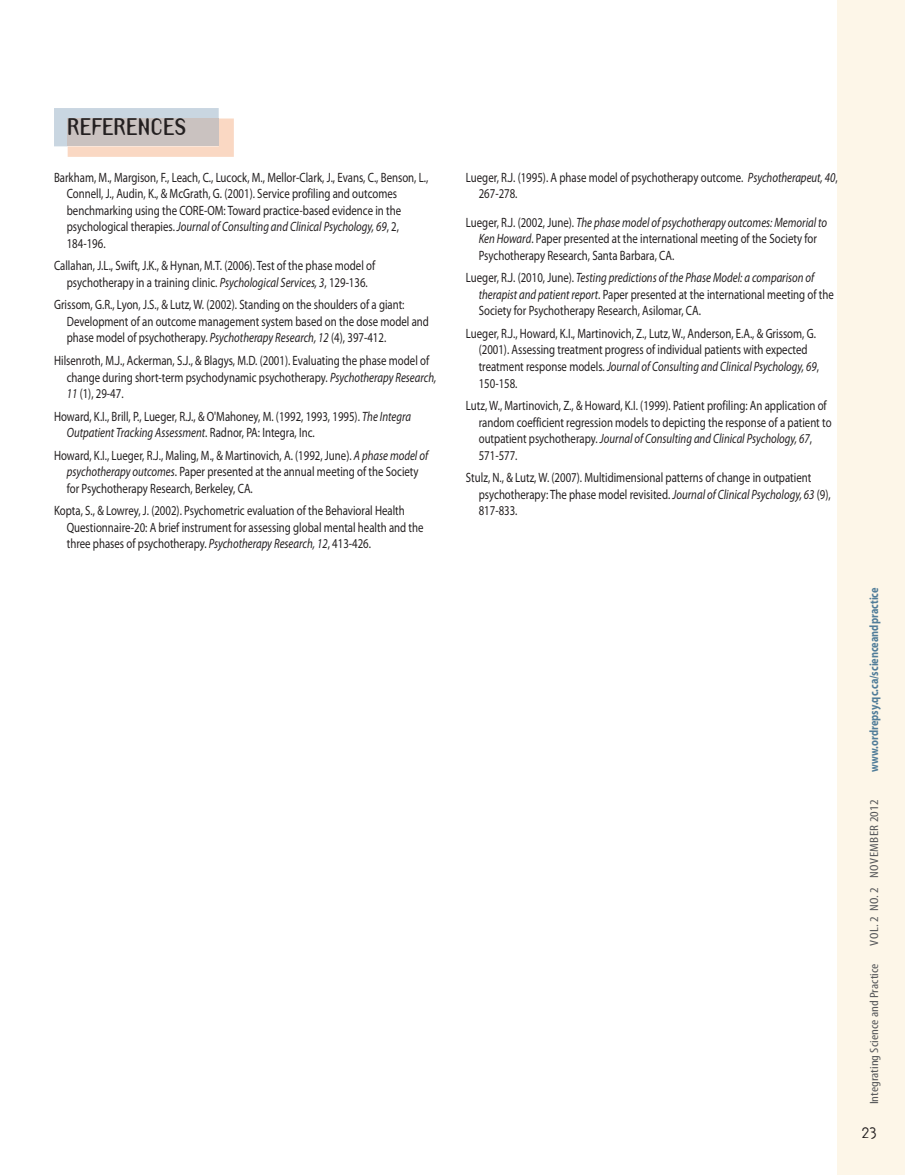
<style>
.page{position:relative;width:905px;height:1175px;background:#fff}
.page>*{position:absolute;margin:0;border:0;box-sizing:border-box;transform-origin:0 0}
.t1{font:700 21px "Template Gothic";color:#231f20}
.t2{font:15px "Template Gothic";color:#231f20}
.t3{font:13.5px/16.5px "Myriad Pro";color:#231f20;scale:.8 1}
.t4{font:700 12.15px "Myriad Pro";color:#517d99;scale:.85 1}
.t5{font:condensed 12px "Myriad Pro";color:#57585a;scale:1.2 1}
.t6{font:condensed 12px "Myriad Pro";letter-spacing:.03em;color:#57585a;scale:1.2 1}
.s1{font-style:italic}
</style>
<div class="page">
<div style="left:837px;top:0;width:67px;height:1174px;background:#fdf6e8"></div>
<svg style="left:54px;top:108px;width:180px;height:49px;background:#e4dad5"></svg>
<div style="left:68px;top:118px;width:151px;height:28px;background:#cac2c0"></div>
<h1 class="t1" style="left:67px;top:116px;width:121px">REFERENCES</h1>
<p class="t3" style="left:67px;top:170px;width:453px;text-indent:-13px">Barkham, M., Margison, F., Leach, C., Lucock, M., Mellor-Clark, J., Evans, C., Benson, L., Connell, J., Audin, K., &amp; McGrath, G. (2001). Service profiling and outcomes benchmarking using the CORE-OM: Toward practice-based evidence in the psychological therapies. <span class="s1">Journal of Consulting and Clinical Psychology, 69</span>, 2, 184-196.</p>
<p class="t3" style="left:54px;top:259px;width:403px;text-align:center">Callahan, J.L., Swift, J.K., &amp; Hynan, M.T. (2006). Test of the phase model of psychotherapy in a training clinic. <span class="s1">Psychological Services, 3</span>, 129-136.</p>
<p class="t3" style="left:67px;top:298px;width:454px;text-indent:-13px">Grissom, G.R., Lyon, J.S., &amp; Lutz, W. (2002). Standing on the shoulders of a giant:<br>Development of an outcome management system based on the dose model and phase model of psychotherapy. <span class="s1">Psychotherapy Research, 12</span> (4), 397-412.</p>
<p class="t3" style="left:67px;top:353px;width:463px;text-indent:-13px">Hilsenroth, M.J., Ackerman, S.J., &amp; Blagys, M.D. (2001). Evaluating the phase model of change during short-term psychodynamic psychotherapy. <span class="s1">Psychotherapy Research,<br>11</span> (1), 29-47.</p>
<p class="t3" style="left:67px;top:409px;width:432px;text-indent:-13px">Howard, K.I., Brill, P., Lueger, R.J., &amp; O'Mahoney, M. (1992, 1993, 1995). <span class="s1">The Integra<br>Outpatient Tracking Assessment</span>. Radnor, PA: Integra, Inc.</p>
<p class="t3" style="left:67px;top:448px;width:453px;text-indent:-13px">Howard, K.I., Lueger, R.J., Maling, M., &amp; Martinovich, A. (1992, June). <span class="s1">A phase model of psychotherapy outcomes</span>. Paper presented at the annual meeting of the Society for Psychotherapy Research, Berkeley, CA.</p>
<p class="t3" style="left:67px;top:503px;width:447px;text-indent:-13px">Kopta, S., &amp; Lowrey, J. (2002). Psychometric evaluation of the Behavioral Health<br>Questionnaire-20: A brief instrument for assessing global mental health and the three phases of psychotherapy. <span class="s1">Psychotherapy Research, 12</span>, 413-426.</p>
<p class="t3" style="left:478px;top:170px;width:450px;text-indent:-13px">Lueger, R.J. (1995). A phase model of psychotherapy outcome. <span class="s1">Psychotherapeut, 40</span>,<br>267-278.</p>
<p class="t3" style="left:478px;top:215px;width:437px;text-indent:-13px">Lueger, R.J. (2002, June). <span class="s1">The phase model of psychotherapy outcomes: Memorial to<br>Ken Howard</span>. Paper presented at the international meeting of the Society for<br>Psychotherapy Research, Santa Barbara, CA.</p>
<p class="t3" style="left:478px;top:271px;width:445px;text-indent:-13px">Lueger, R.J. (2010, June). <span class="s1">Testing predictions of the Phase Model: a comparison of therapist and patient report</span>. Paper presented at the international meeting of the<br>Society for Psychotherapy Research, Asilomar, CA.</p>
<p class="t3" style="left:478px;top:326px;width:427px;text-indent:-13px">Lueger, R.J., Howard, K.I., Martinovich, Z., Lutz, W., Anderson, E.A., &amp; Grissom, G. (2001). Assessing treatment progress of individual patients with expected treatment response models. <span class="s1">Journal of Consulting and Clinical Psychology, 69</span>, 150-158.</p>
<p class="t3" style="left:478px;top:398px;width:442px;text-indent:-13px">Lutz, W., Martinovich, Z., &amp; Howard, K.I. (1999). Patient profiling: An application of random coefficient regression models to depicting the response of a patient to outpatient psychotherapy. <span class="s1">Journal of Consulting and Clinical Psychology, 67</span>, 571-577.</p>
<p class="t3" style="left:478px;top:470px;width:441px;text-indent:-13px">Stulz, N., &amp; Lutz, W. (2007). Multidimensional patterns of change in outpatient psychotherapy: The phase model revisited. <span class="s1">Journal of Clinical Psychology, 63</span> (9),<br>817-833.</p>
<p class="t4" style="left:869px;top:772px;width:219px;rotate:-90deg">www.ordrepsy.qc.ca/scienceandpractice</p>
<p class="t6" style="left:869px;top:945px;width:123px;rotate:-90deg">Vol.2 no.2 noVember 2012</p>
<p class="t5" style="left:869px;top:1104px;width:119px;rotate:-90deg">Integrating Science and Practice</p>
<p class="t2" style="left:861px;top:1124px;width:17px">23</p>
</div>
